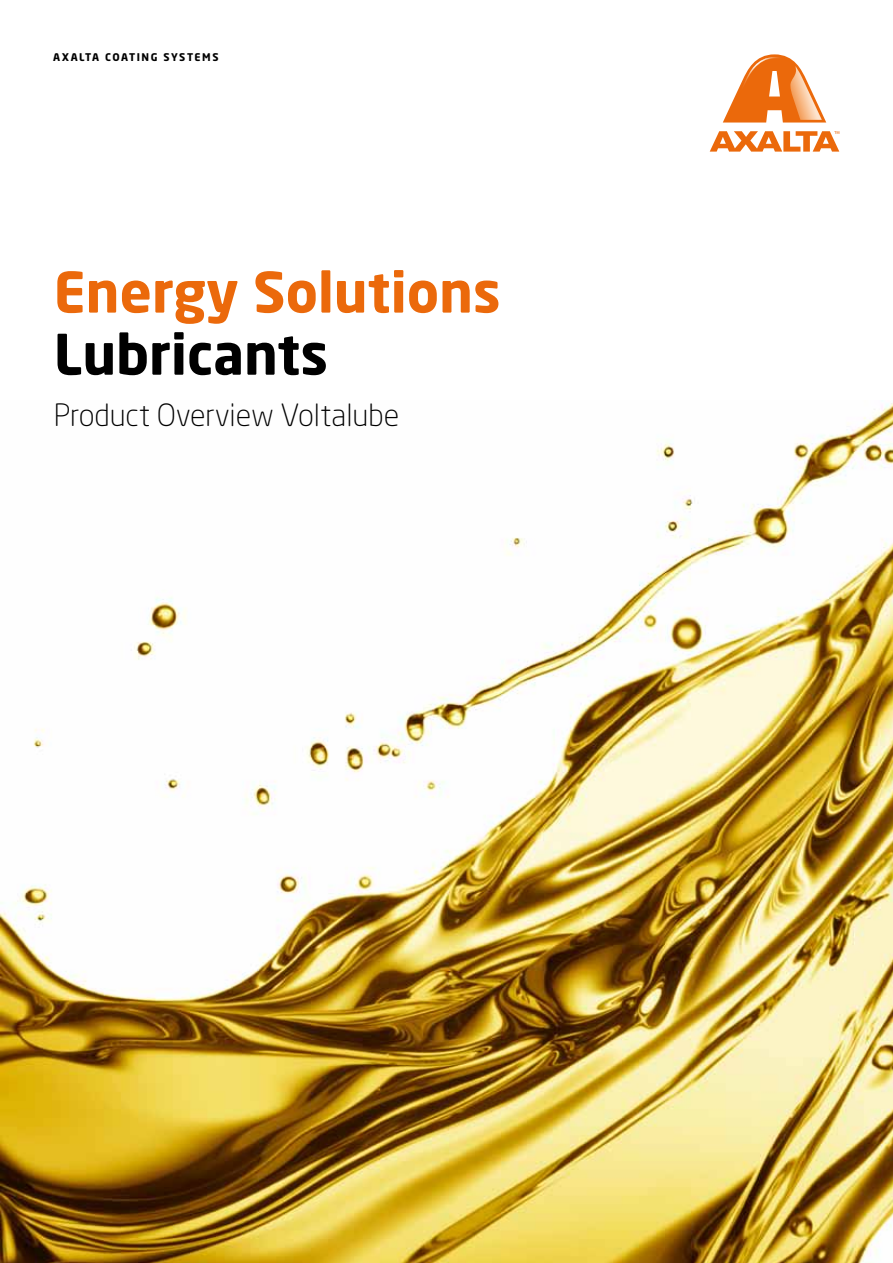
<style>
.page{position:relative;width:893px;height:1263px;background:#fff}
.page>*{position:absolute;margin:0;border:0;box-sizing:border-box;transform-origin:0 0}
.t1{font:700 55.2px "Neo Sans Pro";color:#eb690b}
.t2{font:700 55.2px "Neo Sans Pro";color:#000}
.t3{font:300 30.3px "Neo Sans Pro";color:#000}
.t4{font:700 10.5px "Neo Sans Pro";letter-spacing:.14em;color:#000}
</style>
<div class="page">
<svg style="left:710px;top:54px;width:129px;height:98px"></svg>
<img style="left:0;top:400px;width:893px;height:863px">
<p class="t4" style="left:53px;top:51px;width:167px">AXALTA COATING SYSTEMS</p>
<h1 class="t1" style="left:54px;top:257px;width:449px">Energy Solutions</h1>
<h1 class="t2" style="left:54px;top:319px;width:276px">Lubricants</h1>
<p class="t3" style="left:54px;top:397px;width:347px">Product Overview Voltalube</p>
</div>
